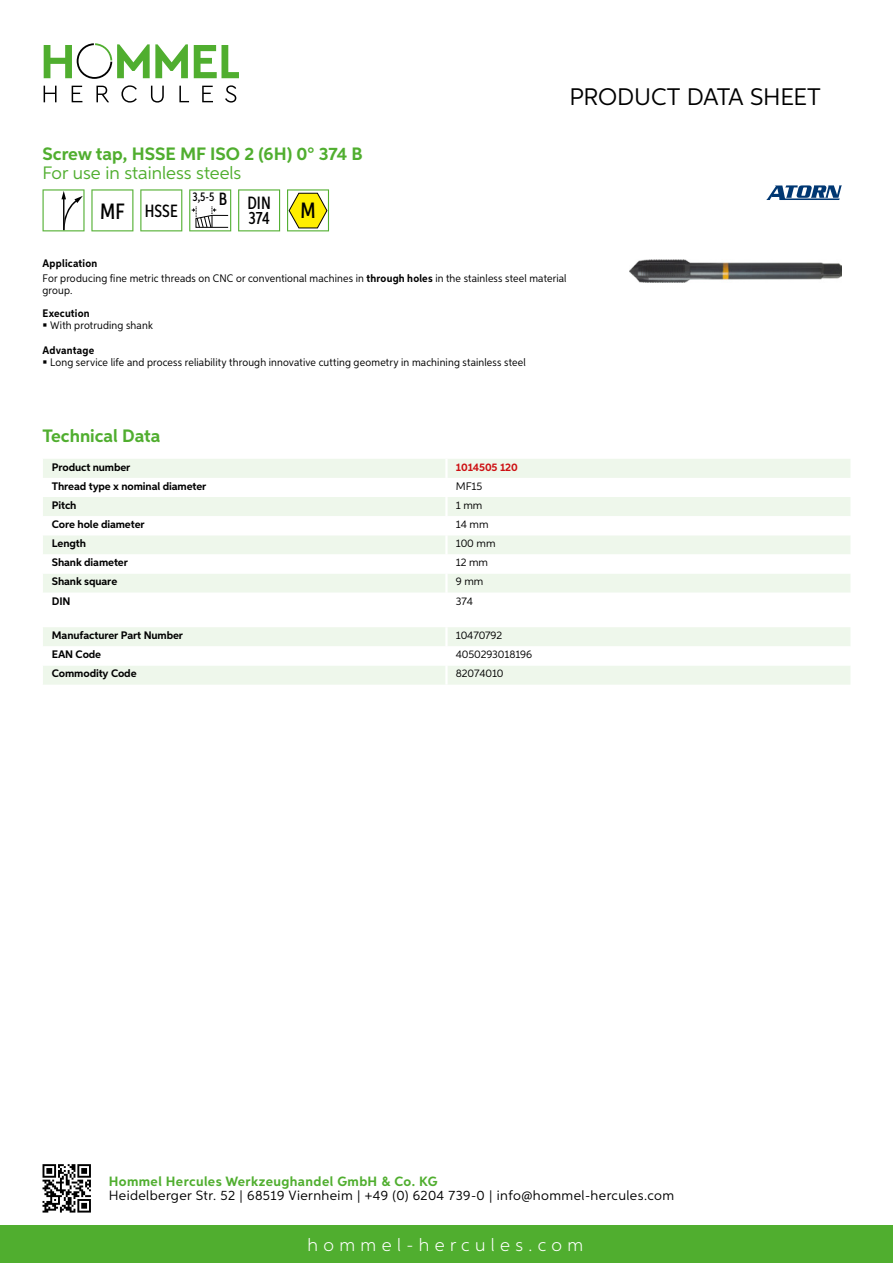
<style>
.page{position:relative;width:893px;height:1263px;background:#fff}
.page>*{position:absolute;margin:0;border:0;box-sizing:border-box;transform-origin:0 0}
.t1{font:24px "Aspira";letter-spacing:-.01em;color:#000}
.t2{font:500 22.2px "Aspira XX Nar";color:#000}
.t3{font:700 18px "Aspira";color:#50ae2f}
.t4{font:18px "Aspira";color:#50ae2f}
.t5{font:300 18px "Aspira";letter-spacing:.3em;color:#fff}
.t6{font:500 17.85px "Aspira XX Nar";color:#000}
.t7{font:13.5px "Aspira";letter-spacing:.03em;color:#000}
.t8{font:700 13.5px "Aspira";letter-spacing:.03em;color:#50ae2f}
.t9{font:500 12.6px "Aspira XX Nar";color:#000}
.t10{font:10.95px/15.1px "Aspira Nar";letter-spacing:.015em;color:#000}
.t11{font:700 10.95px "Aspira";letter-spacing:-.01em;color:#000}
.t12{font:10.95px "Aspira";letter-spacing:-.01em;color:#000}
.t13{font:700 10.95px "Aspira Nar";letter-spacing:.015em;color:#000}
.t14{font:700 10.95px "Aspira";letter-spacing:-.01em;color:#cd1013}
.s1{font-size:22.2px}
.s2{font-size:17.85px}
.s3{font-weight:700}
</style>
<div class="page">
<div style="left:0;top:1226px;width:893px;height:37px;background:#50ae2f"></div>
<svg style="left:43px;top:1164px;width:48px;height:48px"></svg>
<svg style="left:194px;top:45px;width:45px;height:33px"></svg>
<svg style="left:44px;top:43px;width:144px;height:36px"></svg>
<svg style="left:44px;top:86px;width:13px;height:16px"></svg>
<svg style="left:72px;top:86px;width:10px;height:16px"></svg>
<svg style="left:96px;top:86px;width:13px;height:16px"></svg>
<svg style="left:121px;top:85px;width:16px;height:18px"></svg>
<svg style="left:151px;top:86px;width:13px;height:17px"></svg>
<svg style="left:179px;top:86px;width:10px;height:16px"></svg>
<svg style="left:202px;top:86px;width:11px;height:16px"></svg>
<svg style="left:225px;top:85px;width:11px;height:18px"></svg>
<div style="left:43px;top:459px;width:807px;height:19px;background:#eef7eb"></div>
<svg style="left:43px;top:497px;width:807px;height:96px;fill:#eef7eb"></svg>
<hr style="left:445px;top:459px;width:3px;height:19px;background:#fff">
<hr style="left:445px;top:497px;width:3px;height:19px;background:#fff">
<hr style="left:445px;top:516px;width:3px;height:19px;background:#fff">
<hr style="left:445px;top:535px;width:3px;height:19px;background:#fff">
<hr style="left:445px;top:554px;width:3px;height:20px;background:#fff">
<hr style="left:445px;top:574px;width:3px;height:19px;background:#fff">
<svg style="left:43px;top:627px;width:807px;height:58px"></svg>
<hr style="left:445px;top:665px;width:3px;height:20px;background:#fff">
<svg style="left:43px;top:189px;width:42px;height:42px"></svg>
<svg style="left:91px;top:189px;width:42px;height:42px"></svg>
<svg style="left:140px;top:189px;width:42px;height:42px"></svg>
<svg style="left:189px;top:189px;width:42px;height:42px"></svg>
<svg style="left:238px;top:189px;width:42px;height:42px"></svg>
<svg style="left:287px;top:189px;width:42px;height:42px"></svg>
<img style="left:629px;top:259px;width:213px;height:23px">
<svg style="left:766px;top:185px;width:76px;height:15px"></svg>
<h3 class="t3" style="left:43px;top:142px;width:322px">Screw tap, HSSE MF ISO 2 (6H) 0° 374 B</h3>
<h3 class="t4" style="left:43px;top:162px;width:200px">For use in stainless steels</h3>
<h3 class="t6" style="left:100px;top:200px;width:79px"><span class="s1">MF</span> HSSE</h3>
<p class="t9" style="left:193px;top:189px;width:80px">3,5-5 <span class="s2">B DIN</span></p>
<h3 class="t6" style="left:249px;top:207px;width:23px">374</h3>
<h2 class="t2" style="left:300px;top:197px;width:17px">M</h2>
<h1 class="t1" style="left:569px;top:82px;width:253px">Product data sh eet</h1>
<p class="t10" style="left:43px;top:256px;width:526px"><span class="s3">Application<br></span>For producing fine metric threads on CNC or conventional machines in <span class="s3">through holes</span> in the stainless steel material</p>
<p class="t10" style="left:43px;top:283px;width:31px">group.</p>
<p class="t13" style="left:43px;top:306px;width:49px">Execution</p>
<p class="t10" style="left:50px;top:318px;width:104px">With protruding shank</p>
<p class="t13" style="left:43px;top:343px;width:53px">Advantage</p>
<p class="t10" style="left:50px;top:355px;width:477px">Long service life and process reliability through innovative cutting geometry in machining stainless steel</p>
<h3 class="t3" style="left:43px;top:425px;width:120px">Technical Data</h3>
<p class="t11" style="left:52px;top:460px;width:80px">Product number</p>
<p class="t14" style="left:456px;top:460px;width:63px">1014505 120</p>
<p class="t11" style="left:52px;top:479px;width:156px">Thread type x nominal diameter</p>
<p class="t12" style="left:456px;top:479px;width:28px">MF15</p>
<p class="t11" style="left:52px;top:498px;width:26px">Pitch</p>
<p class="t12" style="left:456px;top:498px;width:28px">1 mm</p>
<p class="t11" style="left:52px;top:518px;width:94px">Core hole diameter</p>
<p class="t12" style="left:456px;top:518px;width:34px">14 mm</p>
<p class="t11" style="left:52px;top:537px;width:36px">Length</p>
<p class="t12" style="left:456px;top:537px;width:41px">100 mm</p>
<p class="t11" style="left:52px;top:556px;width:78px">Shank diameter</p>
<p class="t12" style="left:456px;top:556px;width:34px">12 mm</p>
<p class="t11" style="left:52px;top:575px;width:67px">Shank square</p>
<p class="t12" style="left:456px;top:575px;width:29px">9 mm</p>
<p class="t11" style="left:52px;top:594px;width:20px">DIN</p>
<p class="t12" style="left:456px;top:594px;width:19px">374</p>
<p class="t11" style="left:52px;top:629px;width:133px">Manufacturer Part Number</p>
<p class="t12" style="left:456px;top:629px;width:48px">10470792</p>
<p class="t11" style="left:52px;top:648px;width:51px">EAN Code</p>
<p class="t12" style="left:456px;top:648px;width:78px">4050293018196</p>
<p class="t11" style="left:52px;top:667px;width:86px">Commodity Code</p>
<p class="t12" style="left:456px;top:667px;width:49px">82074010</p>
<p class="t8" style="left:109px;top:1172px;width:330px">Hommel Hercules Werkzeughandel GmbH &amp; Co. KG</p>
<p class="t7" style="left:109px;top:1187px;width:567px">Heidelberger Str. 52 | 68519 Viernheim | +49 (0) 6204 739-0 | info@hommel-hercules.com</p>
<h3 class="t5" style="left:307px;top:1234px;width:277px">hommel-hercules.com</h3>
</div>
